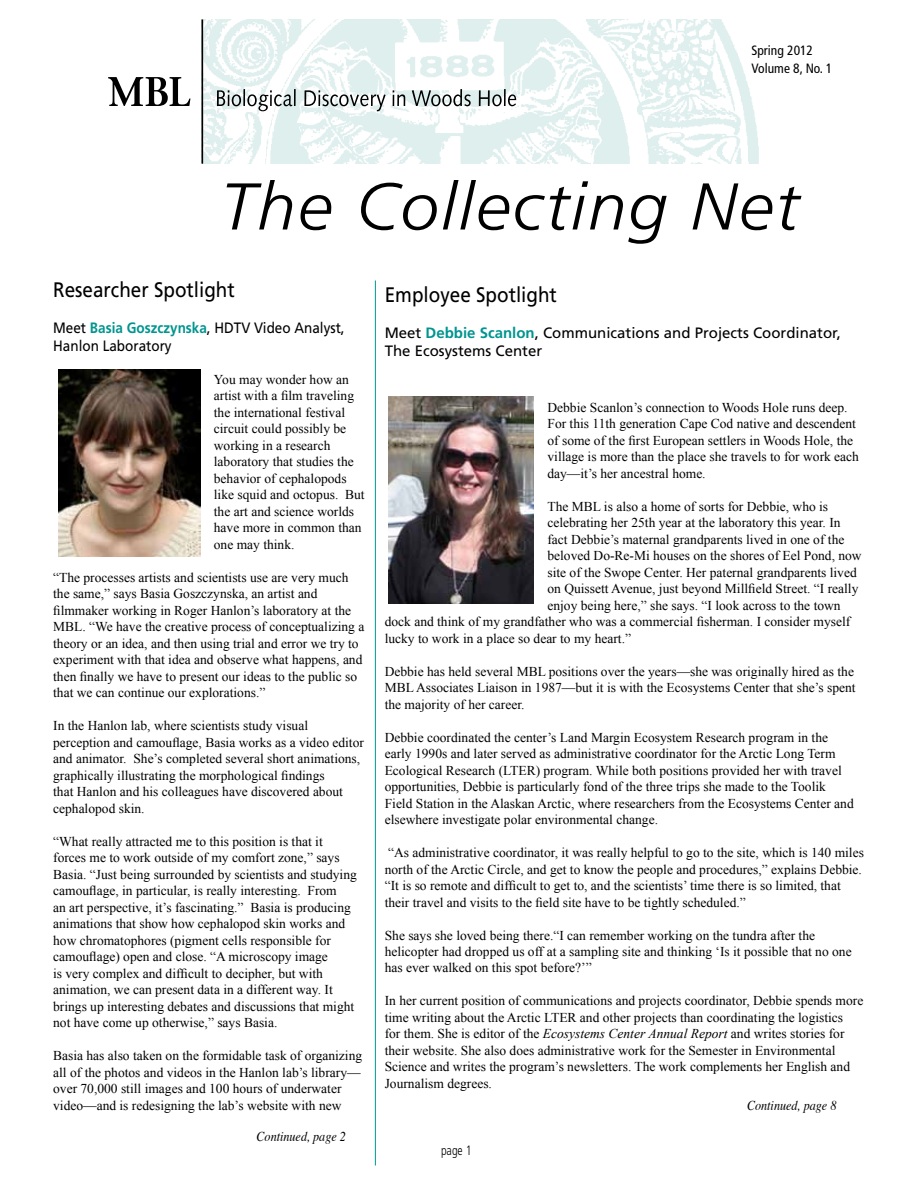
<style>
.page{position:relative;width:918px;height:1188px;background:#fff}
.page>*{position:absolute;margin:0;border:0;box-sizing:border-box;transform-origin:0 0}
.t1{font:italic 300 66px "Frutiger";letter-spacing:.03em;color:#000;scale:1.05 1}
.t2{font:21px "Frutiger";color:#000;scale:.9 1}
.t3{font:15px/18px "Frutiger";color:#000}
.t4{font:15px/18px "Frutiger";color:#000;scale:.9 1}
.t5{font:13.5px/16.5px "Times New Roman";color:#000}
.t6{font:italic 13.5px "Times";color:#000;scale:.9 1}
.t7{font:condensed 13.5px/18px "Frutiger";color:#000}
.t8{font:300 condensed 13.5px "Frutiger";color:#000;scale:.9 1}
.s1{font-weight:700;color:#00958f}
.s2{font-style:italic}
</style>
<div class="page">
<img style="left:203px;top:20px;width:556px;height:144px">
<svg style="left:108px;top:77px;width:82px;height:29px"></svg>
<svg style="left:217px;top:89px;width:79px;height:22px"></svg>
<svg style="left:304px;top:90px;width:82px;height:21px"></svg>
<svg style="left:393px;top:90px;width:12px;height:16px"></svg>
<svg style="left:412px;top:89px;width:59px;height:17px"></svg>
<svg style="left:479px;top:89px;width:37px;height:17px"></svg>
<hr style="left:201px;top:19px;width:2px;height:145px;background:#000">
<hr style="left:375px;top:280px;width:1px;height:886px;background:#00958f">
<img style="left:388px;top:396px;width:146px;height:208px">
<img style="left:58px;top:369px;width:142px;height:187px">
<p class="t7" style="left:752px;top:42px;width:82px">Spring 2012<br>Volume 8, No. 1</p>
<h1 class="t1" style="left:220px;top:169px;width:552px">The Collecting Net</h1>
<h2 class="t2" style="left:53px;top:277px;width:203px">Researcher Spotlight</h2>
<p class="t4" style="left:53px;top:319px;width:325px">Meet <span class="s1">Basia Goszczynska</span>, HDTV Video Analyst,<br>Hanlon Laboratory</p>
<p class="t5" style="left:214px;top:371px;width:152px">You may wonder how an artist with a film traveling the international festival circuit could possibly be working in a research laboratory that studies the behavior of cephalopods like squid and octopus. But the art and science worlds have more in common than one may think.</p>
<p class="t5" style="left:53px;top:569px;width:313px">“The processes artists and scientists use are very much the same,” says Basia Goszczynska, an artist and filmmaker working in Roger Hanlon’s laboratory at the MBL. “We have the creative process of conceptualizing a theory or an idea, and then using trial and error we try to experiment with that idea and observe what happens, and then finally we have to present our ideas to the public so that we can continue our explorations.”</p>
<p class="t5" style="left:53px;top:717px;width:312px">In the Hanlon lab, where scientists study visual perception and camouflage, Basia works as a video editor and animator. She’s completed several short animations, graphically illustrating the morphological findings<br>that Hanlon and his colleagues have discovered about cephalopod skin.</p>
<p class="t5" style="left:53px;top:833px;width:305px">“What really attracted me to this position is that it forces me to work outside of my comfort zone,” says Basia. “Just being surrounded by scientists and studying camouflage, in particular, is really interesting. From<br>an art perspective, it’s fascinating.” Basia is producing animations that show how cephalopod skin works and how chromatophores (pigment cells responsible for camouflage) open and close. “A microscopy image<br>is very complex and difficult to decipher, but with animation, we can present data in a different way. It brings up interesting debates and discussions that might not have come up otherwise,” says Basia.</p>
<p class="t5" style="left:53px;top:1047px;width:311px">Basia has also taken on the formidable task of organizing all of the photos and videos in the Hanlon lab’s library— over 70,000 still images and 100 hours of underwater video—and is redesigning the lab’s website with new</p>
<p class="t6" style="left:256px;top:1124px;width:101px">Continued, page 2</p>
<h2 class="t2" style="left:385px;top:282px;width:193px">Employee Spotlight</h2>
<p class="t3" style="left:385px;top:323px;width:458px">Meet <span class="s1">Debbie Scanlon</span>, Communications and Projects Coordinator,<br>The Ecosystems Center</p>
<p class="t5" style="left:548px;top:399px;width:313px">Debbie Scanlon’s connection to Woods Hole runs deep.<br>For this 11th generation Cape Cod native and descendent of some of the first European settlers in Woods Hole, the village is more than the place she travels to for work each day—it’s her ancestral home.</p>
<p class="t5" style="left:548px;top:498px;width:282px">The MBL is also a home of sorts for Debbie, who is</p>
<p class="t5" style="left:548px;top:514px;width:295px">celebrating her 25th year at the laboratory this year. In</p>
<p class="t5" style="left:548px;top:531px;width:298px">fact Debbie’s maternal grandparents lived in one of the</p>
<p class="t5" style="left:548px;top:547px;width:316px">beloved Do-Re-Mi houses on the shores of Eel Pond, now</p>
<p class="t5" style="left:548px;top:564px;width:311px">site of the Swope Center. Her paternal grandparents lived</p>
<p class="t5" style="left:548px;top:580px;width:312px">on Quissett Avenue, just beyond Millfield Street. “I really</p>
<p class="t5" style="left:548px;top:597px;width:295px">enjoy being here,” she says. “I look across to the town</p>
<p class="t5" style="left:385px;top:613px;width:467px">dock and think of my grandfather who was a commercial fisherman. I consider myself</p>
<p class="t5" style="left:385px;top:630px;width:248px">lucky to work in a place so dear to my heart.”</p>
<p class="t5" style="left:385px;top:663px;width:472px;text-align:justify">Debbie has held several MBL positions over the years—she was originally hired as the MBL Associates Liaison in 1987—but it is with the Ecosystems Center that she’s spent the majority of her career.</p>
<p class="t5" style="left:385px;top:729px;width:471px">Debbie coordinated the center’s Land Margin Ecosystem Research program in the early 1990s and later served as administrative coordinator for the Arctic Long Term Ecological Research (LTER) program. While both positions provided her with travel opportunities, Debbie is particularly fond of the three trips she made to the Toolik Field Station in the Alaskan Arctic, where researchers from the Ecosystems Center and elsewhere investigate polar environmental change.</p>
<p class="t5" style="left:385px;top:844px;width:481px">“As administrative coordinator, it was really helpful to go to the site, which is 140 miles north of the Arctic Circle, and get to know the people and procedures,” explains Debbie. “It is so remote and difficult to get to, and the scientists’ time there is so limited, that their travel and visits to the field site have to be tightly scheduled.”</p>
<p class="t5" style="left:385px;top:927px;width:468px">She says she loved being there.“I can remember working on the tundra after the helicopter had dropped us off at a sampling site and thinking ‘Is it possible that no one has ever walked on this spot before?’”</p>
<p class="t5" style="left:385px;top:993px;width:480px">In her current position of communications and projects coordinator, Debbie spends more time writing about the Arctic LTER and other projects than coordinating the logistics<br>for them. She is editor of the <span class="s2">Ecosystems Center Annual Report</span> and writes stories for their website. She also does administrative work for the Semester in Environmental Science and writes the program’s newsletters. The work complements her English and Journalism degrees.</p>
<p class="t8" style="left:441px;top:1142px;width:35px">page 1</p>
<p class="t6" style="left:747px;top:1093px;width:101px">Continued, page 8</p>
</div>
